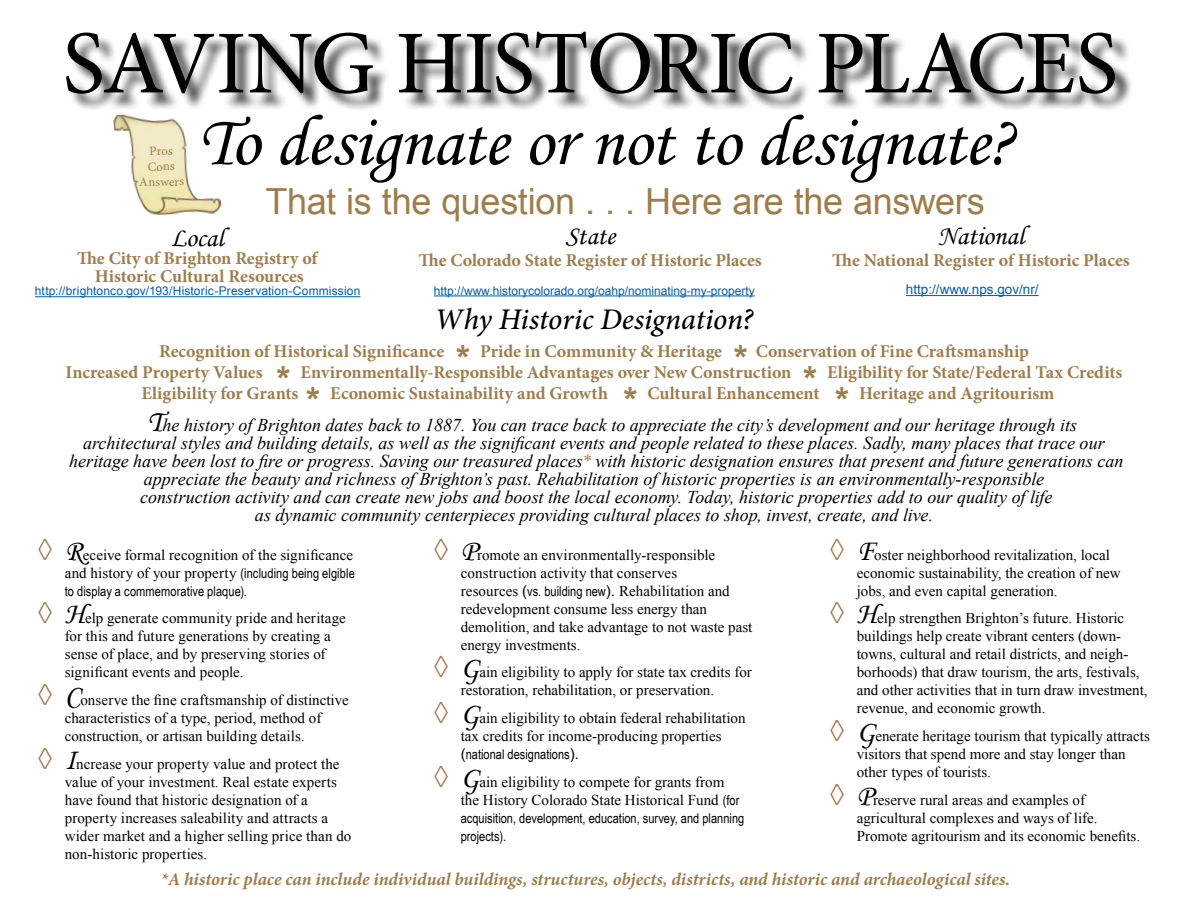
<style>
.page{position:relative;width:1188px;height:918px;background:#fff}
.page>*{position:absolute;margin:0;border:0;box-sizing:border-box;transform-origin:0 0}
.t1{font:90px "Minion Pro";letter-spacing:-.025em;color:#000}
.t2{font:72px "Monotype Corsiva";letter-spacing:-.01em;color:#000}
.t3{font:36px "Arial";letter-spacing:-.01em;color:#9f7d4b}
.t4{font:italic 500 30px "Minion Pro";letter-spacing:-.005em;color:#000}
.t5{font:27px "Monotype Corsiva";color:#000}
.t6{font:italic 18px "Times New Roman";color:#000}
.t7{font:700 18px/21px "Minion Pro";letter-spacing:-.005em;color:#9f7d4b;text-align:center}
.t8{font:italic 700 18px "Minion Pro";letter-spacing:-.005em;color:#9f7d4b}
.t9{font:15px/18px "Times New Roman";color:#000}
.t10{font:13.5px/18px "Arial Narrow";color:#000}
.t11{font:13.5px "Arial";color:#005dac}
.t12{font:12.75px/15.3px "Minion Pro";color:#9f7d4b;text-align:center}
.t13{font:12px "Arial";color:#005dac}
.s1{font-family:"Arial";font-size:36px}
.s2{font-family:"Monotype Corsiva";font-style:normal;font-size:30px}
.s3{color:#9f7d4b}
.s4{font-family:"Monotype Corsiva";font-size:30px;color:#9f7d4b}
.s5{font-family:"Monotype Corsiva";font-size:30px}
.s6{font-family:"Arial Narrow";font-size:13.5px}
.s7{font-family:"Arial"}
.s8{font-family:"Arial";font-size:15px}
</style>
<div class="page">
<div style="left:69px;top:35px;width:1064px;height:77px;background:#000;opacity:.75"></div>
<img style="left:113px;top:109px;width:109px;height:106px">
<hr style="left:35px;top:296px;width:325px;height:1px;background:#005dac">
<hr style="left:434px;top:295px;width:321px;height:1px;background:#005dac">
<hr style="left:906px;top:295px;width:133px;height:1px;background:#005dac">
<h1 class="t1" style="left:62px;top:3px;width:1057px">SAVING HISTORIC PLACES</h1>
<h2 class="t2" style="left:198px;top:98px;width:819px">To designate or not to designate?</h2>
<h3 class="t3" style="left:265px;top:178px;width:721px">That is the question . . . Here are the answers</h3>
<p class="t12" style="left:138px;top:144px;width:46px;rotate:-1deg">Pros<br>Cons<br>Answers</p>
<h3 class="t5" style="left:171px;top:222px;width:54px">Local</h3>
<p class="t7" style="left:77px;top:250px;width:242px;line-height:18px">The City of Brighton Registry of<br>Historic Cultural Resources</p>
<p class="t13" style="left:35px;top:283px;width:327px">http://brightonco.gov/193/Historic-Preservation-Commission</p>
<h3 class="t5" style="left:566px;top:219px;width:51px">State</h3>
<p class="t7" style="left:419px;top:249px;width:344px">The Colorado State Register of Historic Places</p>
<p class="t13" style="left:434px;top:283px;width:322px">http://www.historycolorado.org/oahp/nominating-my-property</p>
<h3 class="t5" style="left:938px;top:219px;width:88px">National</h3>
<p class="t7" style="left:832px;top:249px;width:299px">The National Register of Historic Places</p>
<p class="t11" style="left:906px;top:281px;width:134px">http://www.nps.gov/nr/</p>
<h3 class="t4" style="left:435px;top:299px;width:320px">Why Historic Designation?</h3>
<p class="t7" style="left:66px;top:341px;width:1058px">Recognition of Historical Significance <span class="s1">*</span> Pride in Community &amp; Heritage <span class="s1">*</span> Conservation of Fine Craftsmanship<br>Increased Property Values <span class="s1">*</span> Environmentally-Responsible Advantages over New Construction <span class="s1">*</span> Eligibility for State/Federal Tax Credits<br>Eligibility for Grants <span class="s1">*</span> Economic Sustainability and Growth <span class="s1">*</span> Cultural Enhancement <span class="s1">*</span> Heritage and Agritourism</p>
<p class="t6" style="left:148px;top:413px;width:931px"><span class="s2">T</span>he history of Brighton dates back to 1887. You can trace back to appreciate the city’s development and our heritage through its</p>
<p class="t6" style="left:83px;top:431px;width:1023px">architectural styles and building details, as well as the significant events and people related to these places. Sadly, many places that trace our</p>
<p class="t6" style="left:69px;top:449px;width:1056px">heritage have been lost to fire or progress. Saving our treasured places<span class="s3">*</span> with historic designation ensures that present and future generations can</p>
<p class="t6" style="left:144px;top:467px;width:902px">appreciate the beauty and richness of Brighton’s past. Rehabilitation of historic properties is an environmentally-responsible</p>
<p class="t6" style="left:140px;top:485px;width:914px">construction activity and can create new jobs and boost the local economy. Today, historic properties add to our quality of life</p>
<p class="t6" style="left:255px;top:503px;width:680px">as dynamic community centerpieces providing cultural places to shop, invest, create, and live.</p>
<p class="t9" style="left:38px;top:545px;width:319px;text-align:right"><span class="s4">◊</span> <span class="s5">R</span>eceive formal recognition of the significance and history of your property <span class="s6">(including being elgible</span></p>
<p class="t10" style="left:65px;top:581px;width:184px">to display a commemorative plaque).</p>
<p class="t9" style="left:65px;top:609px;width:282px;text-indent:-27px"><span class="s4">◊</span> <span class="s5">H</span>elp generate community pride and heritage for this and future generations by creating a sense of place, and by preserving stories of significant events and people.</p>
<p class="t9" style="left:65px;top:691px;width:286px;text-indent:-27px"><span class="s4">◊</span> <span class="s5">C</span>onserve the fine craftsmanship of distinctive characteristics of a type, period, method of construction, or artisan building details.</p>
<p class="t9" style="left:65px;top:754px;width:288px;text-indent:-27px"><span class="s4">◊</span> <span class="s5">I</span>ncrease your property value and protect the value of your investment. Real estate experts have found that historic designation of a property increases saleability and attracts a wider market and a higher selling price than do non-historic properties.</p>
<p class="t9" style="left:857px;top:545px;width:265px;text-indent:-27px"><span class="s4">◊</span> <span class="s5">F</span>oster neighborhood revitalization, local economic sustainability, the creation of new jobs, and even capital generation.</p>
<p class="t9" style="left:857px;top:609px;width:292px;text-indent:-27px"><span class="s4">◊</span> <span class="s5">H</span>elp strengthen Brighton’s future. Historic buildings help create vibrant centers (down&shy;towns, cultural and retail districts, and neigh&shy;borhoods) that draw tourism, the arts, festivals, and other activities that in turn draw investment, revenue, and economic growth.</p>
<p class="t9" style="left:857px;top:727px;width:295px;text-indent:-27px"><span class="s4">◊</span> <span class="s5">G</span>enerate heritage tourism that typically attracts visitors that spend more and stay longer than other types of tourists.</p>
<p class="t9" style="left:857px;top:790px;width:285px;text-indent:-27px"><span class="s4">◊</span> <span class="s5">P</span>reserve rural areas and examples of agricultural complexes and ways of life.<br>Promote agritourism and its economic benefits.</p>
<p class="t8" style="left:160px;top:866px;width:851px">*A historic place can include individual buildings, structures, objects, districts, and historic and archaeological sites.</p>
<p class="t9" style="left:461px;top:545px;width:293px;text-indent:-27px"><span class="s4">◊</span> <span class="s5">P</span>romote an environmentally-responsible construction activity that conserves<br>resources <span class="s7">(</span><span class="s6">vs. building new</span><span class="s7">).</span> Rehabilitation and redevelopment consume less energy than demolition, and take advantage to not waste past energy investments.</p>
<p class="t9" style="left:461px;top:663px;width:293px;text-indent:-27px"><span class="s4">◊</span> <span class="s5">G</span>ain eligibility to apply for state tax credits for restoration, rehabilitation, or preservation.</p>
<p class="t9" style="left:434px;top:709px;width:313px;text-align:center"><span class="s4">◊</span> <span class="s5">G</span>ain eligibility to obtain federal rehabilitation tax credits for income-producing properties</p>
<p class="t10" style="left:461px;top:745px;width:120px"><span class="s8">(</span>national designations<span class="s8">).</span></p>
<p class="t9" style="left:461px;top:772px;width:280px;text-indent:-27px"><span class="s4">◊</span> <span class="s5">G</span>ain eligibility to compete for grants from the History Colorado State Historical Fund <span class="s6">(for</span></p>
<p class="t10" style="left:461px;top:808px;width:285px">acquisition, development, education, survey, and planning projects).</p>
</div>
